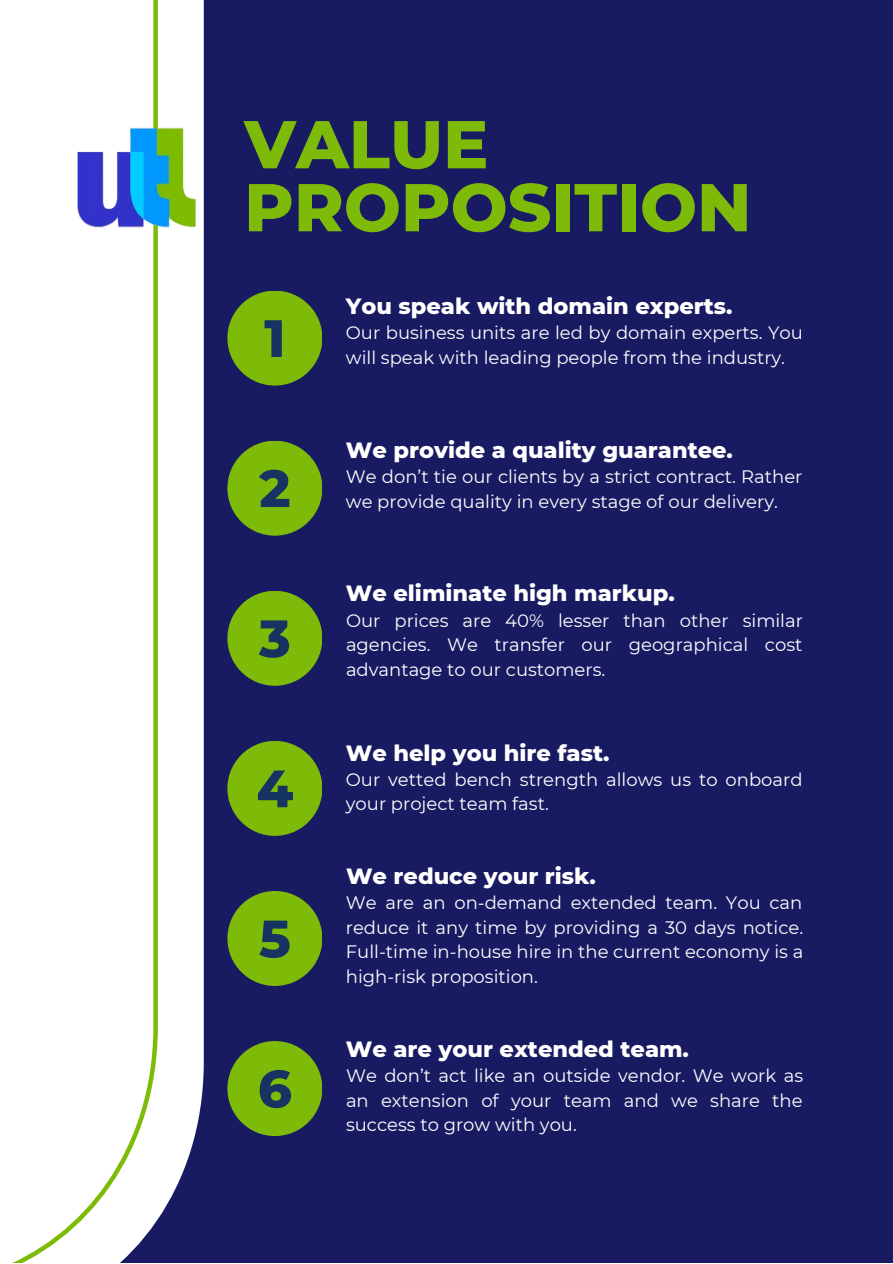
<style>
.page{position:relative;width:893px;height:1264px;background:#fff}
.page>*{position:absolute;margin:0;border:0;box-sizing:border-box;transform-origin:0 0}
.t1{font:800 67.5px/63px "Montserrat";color:#7ebb08}
.t2{font:800 52.5px "Montserrat";color:#153462}
.t3{font:800 22.5px "Montserrat";color:#fff}
.t4{font:18px/24.8px "Montserrat";color:#fff}
</style>
<div class="page">
<div style="left:0;top:0;width:892px;height:1262px;background:#181b62"></div>
<div style="left:0;top:0;width:204px;height:1262px;background:#fff"></div>
<div style="left:227px;top:290px;width:95px;height:95px;background:#7ebb08;border-radius:50%"></div>
<div style="left:227px;top:440px;width:95px;height:95px;background:#7ebb08;border-radius:50%"></div>
<div style="left:227px;top:591px;width:95px;height:94px;background:#7ebb08;border-radius:50%"></div>
<div style="left:227px;top:741px;width:95px;height:94px;background:#7ebb08;border-radius:50%"></div>
<div style="left:227px;top:891px;width:95px;height:94px;background:#7ebb08;border-radius:50%"></div>
<div style="left:227px;top:1041px;width:95px;height:94px;background:#7ebb08;border-radius:50%"></div>
<svg style="left:14px;top:0;width:144px;height:1262px"></svg>
<img style="left:66px;top:111px;width:138px;height:138px">
<p class="t1" style="left:244px;top:113px;width:508px">VALUE<br>PROPOSITION</p>
<p class="t2" style="left:264px;top:306px;width:23px">1</p>
<p class="t2" style="left:259px;top:456px;width:33px">2</p>
<p class="t2" style="left:259px;top:606px;width:33px">3</p>
<p class="t2" style="left:256px;top:756px;width:38px">4</p>
<p class="t2" style="left:259px;top:906px;width:33px">5</p>
<p class="t2" style="left:258px;top:1056px;width:36px">6</p>
<p class="t3" style="left:346px;top:293px;width:388px">You speak with domain experts.</p>
<p class="t4" style="left:346px;top:320px;width:458px">Our business units are led by domain experts. You will speak with leading people from the industry.</p>
<p class="t3" style="left:346px;top:436px;width:388px">We provide a quality guarantee.</p>
<p class="t4" style="left:346px;top:464px;width:458px">We don’t tie our clients by a strict contract. Rather we provide quality in every stage of our delivery.</p>
<p class="t3" style="left:346px;top:579px;width:330px">We eliminate high markup.</p>
<p class="t4" style="left:346px;top:607px;width:458px;text-align:justify">Our prices are 40% lesser than other similar agencies. We transfer our geographical cost advantage to our customers.</p>
<p class="t3" style="left:346px;top:738px;width:265px">We help you hire fast.</p>
<p class="t4" style="left:346px;top:767px;width:458px">Our vetted bench strength allows us to onboard your project team fast.</p>
<p class="t3" style="left:346px;top:862px;width:251px">We reduce your risk.</p>
<p class="t4" style="left:346px;top:890px;width:459px;text-align:justify">We are an on-demand extended team. You can reduce it any time by providing a 30 days notice.<br>Full-time in-house hire in the current economy is a high-risk proposition.</p>
<p class="t3" style="left:346px;top:1034px;width:344px">We are your extended team.</p>
<p class="t4" style="left:346px;top:1062px;width:458px;text-align:justify">We don’t act like an outside vendor. We work as an extension of your team and we share the success to grow with you.</p>
</div>
